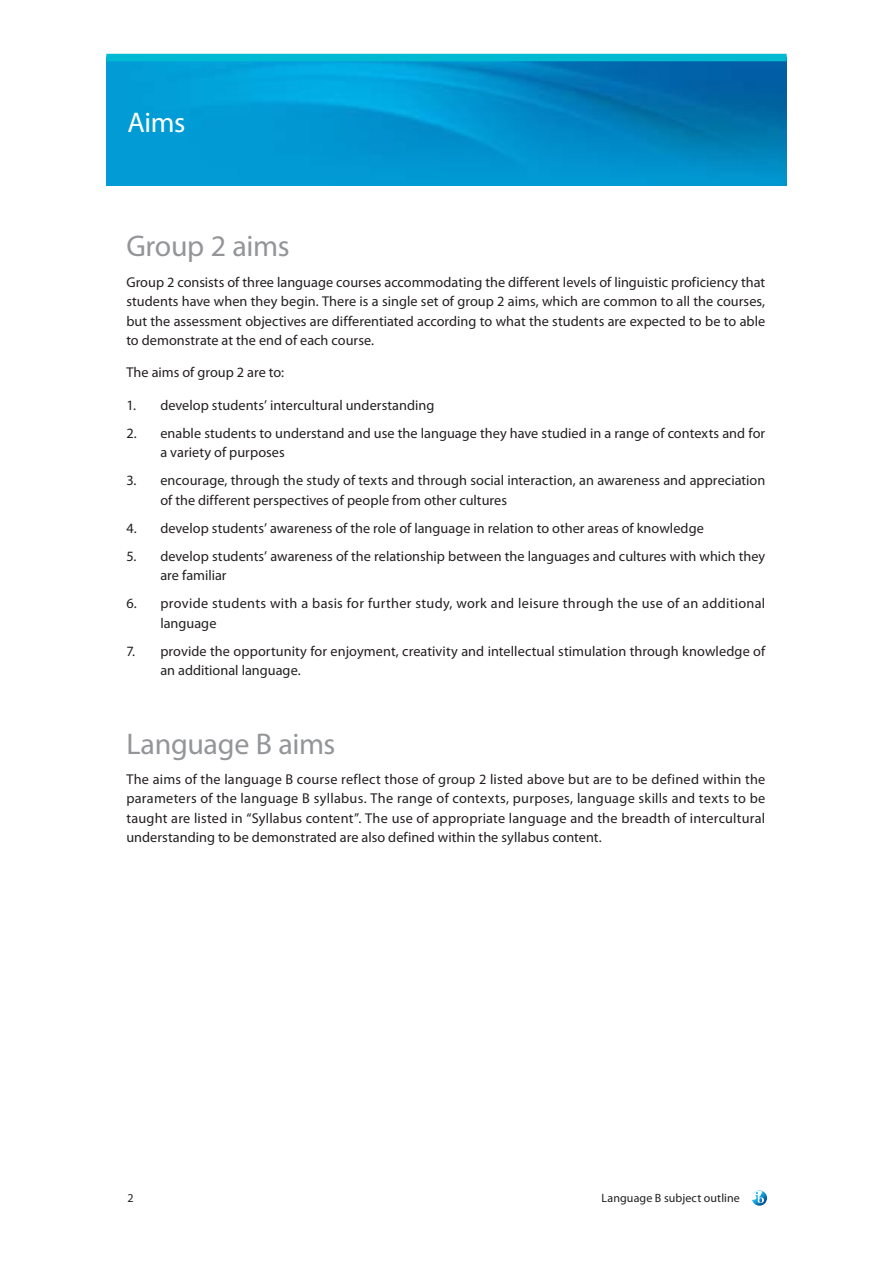
<style>
.page{position:relative;width:893px;height:1263px;background:#fff}
.page>*{position:absolute;margin:0;border:0;box-sizing:border-box;transform-origin:0 0}
.t1{font:30px "Myriad Pro";letter-spacing:-.015em;color:#939598}
.t2{font:28.5px "Myriad Pro";color:#fff}
.t3{font:14.25px/19.5px "Myriad Pro";letter-spacing:.005em;color:#231f20}
.t4{font:12px "Myriad Pro";letter-spacing:.01em;color:#231f20}
</style>
<div class="page">
<svg style="left:752px;top:1190px;width:15px;height:16px"></svg>
<img style="left:106px;top:61px;width:681px;height:124px">
<div style="left:106px;top:54px;width:681px;height:7px;background:#00bad1"></div>
<h2 class="t2" style="left:128px;top:105px;width:59px">Aims</h2>
<h1 class="t1" style="left:126px;top:228px;width:165px">Group 2 aims</h1>
<p class="t3" style="left:126px;top:272px;width:640px;text-align:justify">Group 2 consists of three language courses accommodating the different levels of linguistic proficiency that students have when they begin. There is a single set of group 2 aims, which are common to all the courses, but the assessment objectives are differentiated according to what the students are expected to be to able to demonstrate at the end of each course.</p>
<p class="t3" style="left:126px;top:362px;width:159px">The aims of group 2 are to:</p>
<p class="t3" style="left:126px;top:395px;width:310px">1. develop students’ intercultural understanding</p>
<p class="t3" style="left:160px;top:423px;width:606px;text-indent:-34px">2. enable students to understand and use the language they have studied in a range of contexts and for a variety of purposes</p>
<p class="t3" style="left:160px;top:470px;width:607px;text-indent:-34px">3. encourage, through the study of texts and through social interaction, an awareness and appreciation of the different perspectives of people from other cultures</p>
<p class="t3" style="left:126px;top:518px;width:579px">4. develop students’ awareness of the role of language in relation to other areas of knowledge</p>
<p class="t3" style="left:160px;top:546px;width:606px;text-indent:-34px">5. develop students’ awareness of the relationship between the languages and cultures with which they are familiar</p>
<p class="t3" style="left:160px;top:593px;width:606px;text-indent:-34px">6. provide students with a basis for further study, work and leisure through the use of an additional language</p>
<p class="t3" style="left:160px;top:641px;width:606px;text-indent:-34px">7. provide the opportunity for enjoyment, creativity and intellectual stimulation through knowledge of an additional language.</p>
<h1 class="t1" style="left:126px;top:725px;width:211px">Language B aims</h1>
<p class="t3" style="left:126px;top:769px;width:640px;text-align:justify">The aims of the language B course reflect those of group 2 listed above but are to be defined within the parameters of the language B syllabus. The range of contexts, purposes, language skills and texts to be taught are listed in “Syllabus content”. The use of appropriate language and the breadth of intercultural understanding to be demonstrated are also defined within the syllabus content.</p>
<p class="t4" style="left:128px;top:1190px;width:8px">2</p>
<p class="t4" style="left:602px;top:1190px;width:140px">Language B subject outline</p>
</div>
